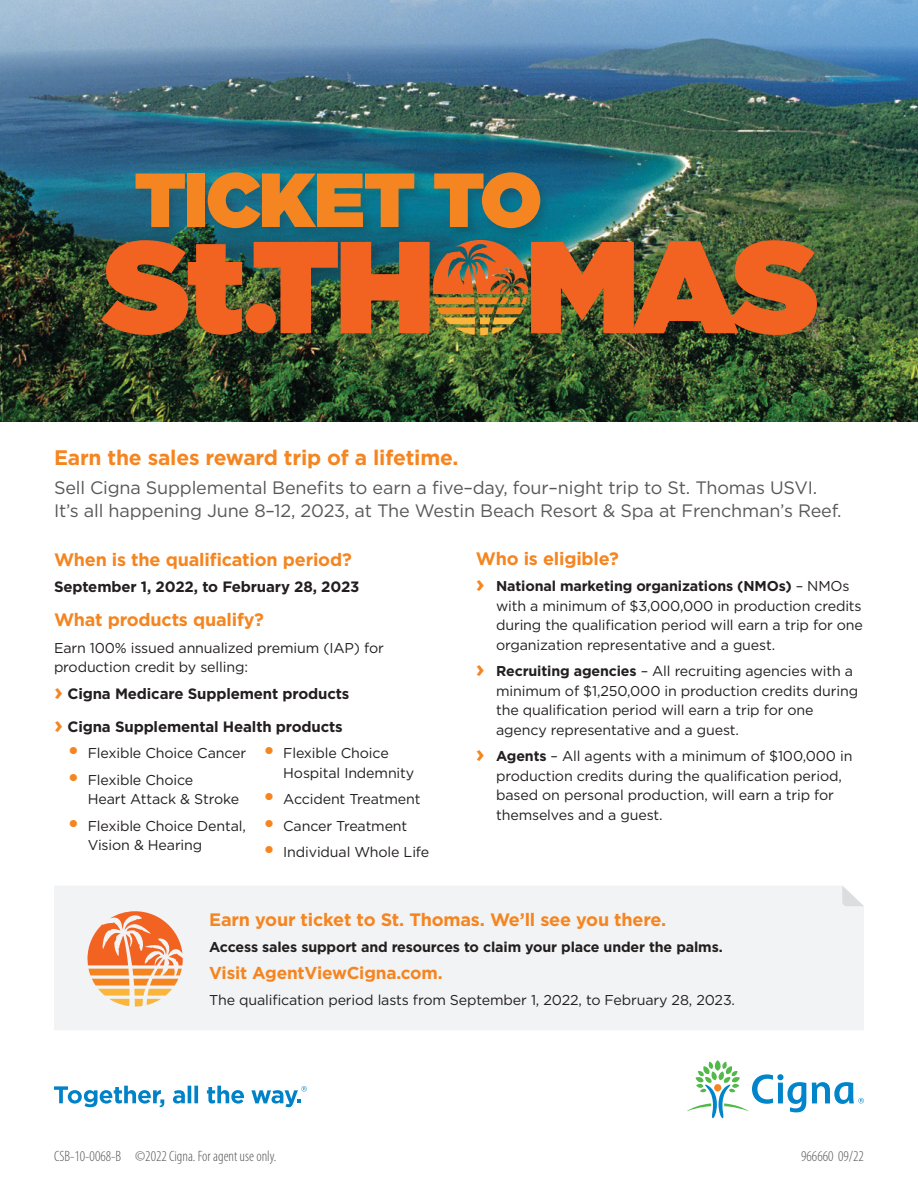
<style>
.page{position:relative;width:918px;height:1188px;background:#fff}
.page>*{position:absolute;margin:0;border:0;box-sizing:border-box;transform-origin:0 0}
.Subheadline_bold_14{font:700 21px "Gotham";letter-spacing:-.01em;color:#f58520}
.Subheadline_bold_14-2{font:18px/22.5px "Gotham";letter-spacing:-.01em;color:#57585a}
.Subhead_body_bold_12{font:700 18px "Gotham";letter-spacing:-.01em;color:#f58520}
.Body_copy__book_9_5{font:700 17.25px "Gotham";letter-spacing:-.01em;color:#f58520}
.Body_copy_head_bold{font:700 15px "Gotham";letter-spacing:-.01em;color:#231f20}
.Legal_copy_Cat{font:300 condensed 15px "Myriad Pro";color:#57585a}
.Body_copy__book_9_5-2{font:14.25px/19.5px "Gotham";letter-spacing:-.01em;color:#231f20}
.Body_copy__book_9_5-3{font:700 14.25px "Gotham";letter-spacing:-.01em;color:#231f20}
.s1{font-size:24px;color:#f58520}
.s2{font-weight:700;font-size:24px;color:#f58520}
.s3{font-weight:700}
</style>
<div class="page">
<img style="left:0;top:0;width:918px;height:421px">
<svg style="left:687px;top:1060px;width:177px;height:58px"></svg>
<svg style="left:54px;top:1086px;width:110px;height:21px"></svg>
<svg style="left:173px;top:1086px;width:25px;height:18px"></svg>
<svg style="left:207px;top:1086px;width:37px;height:18px"></svg>
<svg style="left:251px;top:1086px;width:56px;height:21px"></svg>
<div style="left:54px;top:886px;width:810px;height:144px;background:#f2f3f4"></div>
<svg style="left:842px;top:886px;width:22px;height:20px"></svg>
<svg style="left:87px;top:911px;width:96px;height:96px"></svg>
<div style="left:99px;top:170px;width:730px;height:178px;background:#231f20;opacity:.2"></div>
<svg style="left:136px;top:174px;width:49px;height:53px;background:#92754b"></svg>
<div style="left:187px;top:174px;width:18px;height:53px;background:#f58520"></div>
<svg style="left:208px;top:172px;width:206px;height:56px;background:#a17d45"></svg>
<svg style="left:434px;top:172px;width:106px;height:56px;background:#977b49"></svg>
<svg style="left:101px;top:240px;width:141px;height:95px;background:#b45a24"></svg>
<img style="left:254px;top:240px;width:563px;height:95px">
<div style="left:246px;top:303px;width:30px;height:30px;background:#f26221;border-radius:50%"></div>
<p class="Subheadline_bold_14" style="left:54px;top:444px;width:406px">Earn the sales reward trip of a lifetime.</p>
<p class="Subheadline_bold_14-2" style="left:54px;top:476px;width:789px">Sell Cigna Supplemental Benefits to earn a five–day, four–night trip to St. Thomas USVI.<br>It’s all happening June 8–12, 2023, at The Westin Beach Resort &amp; Spa at Frenchman’s Reef.</p>
<p class="Subhead_body_bold_12" style="left:54px;top:547px;width:299px">When is the qualification period?</p>
<p class="Body_copy_head_bold" style="left:54px;top:577px;width:307px">September 1, 2022, to February 28, 2023</p>
<p class="Subhead_body_bold_12" style="left:54px;top:608px;width:211px">What products qualify?</p>
<p class="Body_copy__book_9_5-2" style="left:54px;top:638px;width:331px">Earn 100% issued annualized premium (IAP) for production credit by selling:</p>
<p class="Body_copy_head_bold" style="left:54px;top:683px;width:297px"><span class="s1">›</span> Cigna Medicare Supplement products</p>
<p class="Body_copy_head_bold" style="left:54px;top:716px;width:290px"><span class="s1">›</span> Cigna Supplemental Health products</p>
<p class="Body_copy__book_9_5-2" style="left:68px;top:743px;width:180px"><span class="s2">•</span> Flexible Choice Cancer</p>
<p class="Body_copy__book_9_5-2" style="left:88px;top:770px;width:153px;text-indent:-20px"><span class="s2">•</span> Flexible Choice<br>Heart Attack &amp; Stroke</p>
<p class="Body_copy__book_9_5-2" style="left:88px;top:816px;width:160px;text-indent:-20px"><span class="s2">•</span> Flexible Choice Dental,<br>Vision &amp; Hearing</p>
<p class="Body_copy__book_9_5-2" style="left:283px;top:743px;width:133px;text-indent:-20px"><span class="s2">•</span> Flexible Choice<br>Hospital Indemnity</p>
<p class="Body_copy__book_9_5-2" style="left:263px;top:789px;width:159px"><span class="s2">•</span> Accident Treatment</p>
<p class="Body_copy__book_9_5-2" style="left:263px;top:816px;width:146px"><span class="s2">•</span> Cancer Treatment</p>
<p class="Body_copy__book_9_5-2" style="left:263px;top:842px;width:168px"><span class="s2">•</span> Individual Whole Life</p>
<p class="Subhead_body_bold_12" style="left:476px;top:546px;width:144px">Who is eligible?</p>
<p class="Body_copy__book_9_5-2" style="left:496px;top:576px;width:368px;text-indent:-20px"><span class="s2">›</span> <span class="s3">National marketing organizations (NMOs)</span> – NMOs with a minimum of $3,000,000 in production credits during the qualification period will earn a trip for one organization representative and a guest.</p>
<p class="Body_copy__book_9_5-2" style="left:496px;top:661px;width:364px;text-indent:-20px"><span class="s2">›</span> <span class="s3">Recruiting agencies</span> – All recruiting agencies with a minimum of $1,250,000 in production credits during the qualification period will earn a trip for one agency representative and a guest.</p>
<p class="Body_copy__book_9_5-2" style="left:496px;top:746px;width:358px;text-indent:-20px"><span class="s2">›</span> <span class="s3">Agents</span> – All agents with a minimum of $100,000 in production credits during the qualification period, based on personal production, will earn a trip for themselves and a guest.</p>
<p class="Subhead_body_bold_12" style="left:209px;top:907px;width:459px">Earn your ticket to St. Thomas. We’ll see you there.</p>
<p class="Body_copy__book_9_5-3" style="left:209px;top:938px;width:515px">Access sales support and resources to claim your place under the palms.</p>
<p class="Body_copy__book_9_5" style="left:209px;top:961px;width:235px">Visit AgentViewCigna.com.</p>
<p class="Body_copy__book_9_5-2" style="left:209px;top:990px;width:527px">The qualification period lasts from September 1, 2022, to February 28, 2023.</p>
<p class="Legal_copy_Cat" style="left:54px;top:1148px;width:224px">CSB-10-0068-B ©2022 Cigna. For agent use only.</p>
<p class="Legal_copy_Cat" style="left:801px;top:1148px;width:64px">966660 09/22</p>
</div>
